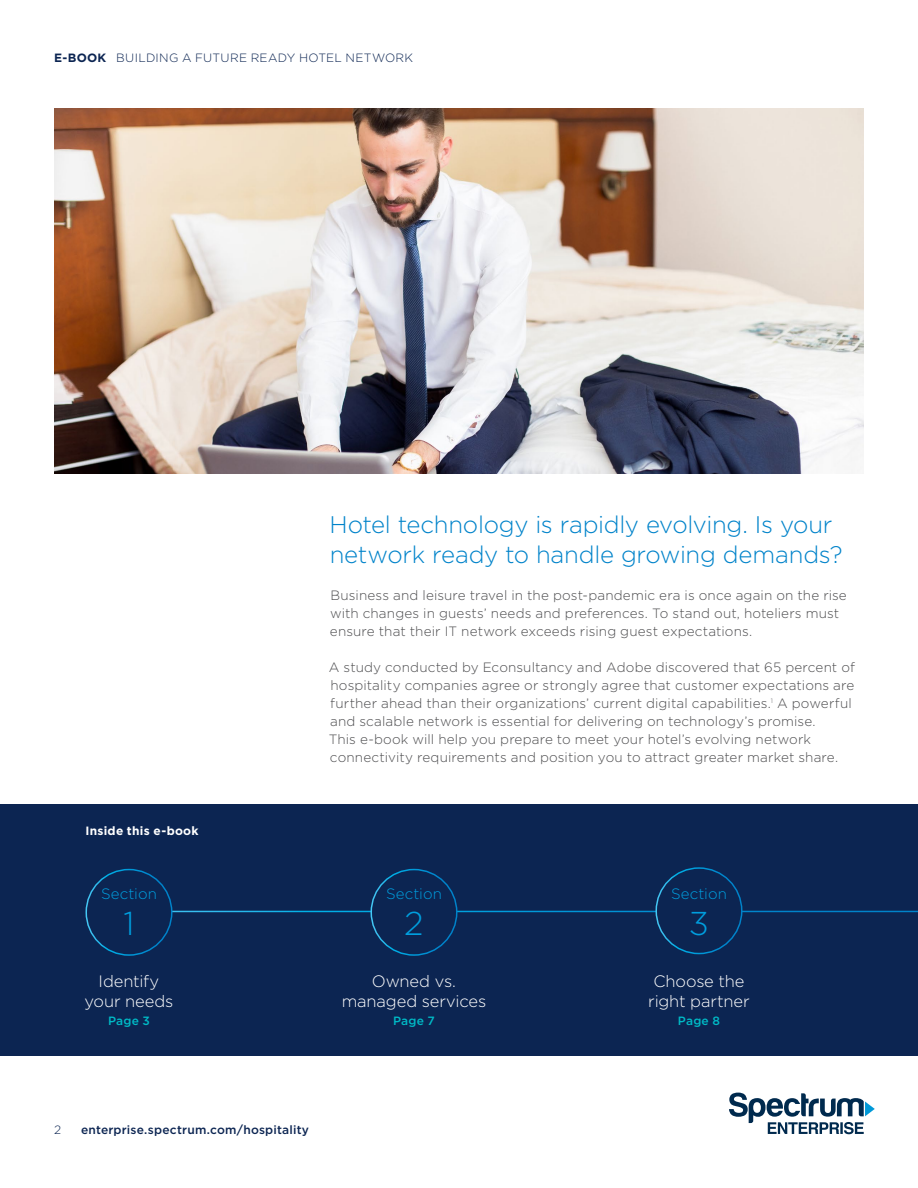
<style>
.page{position:relative;width:918px;height:1188px;background:#fff}
.page>*{position:absolute;margin:0;border:0;box-sizing:border-box;transform-origin:0 0}
.t1{font:300 33px "Gotham";color:#009ede}
.t2{font:300 24px/30px "Gotham";letter-spacing:-.01em;color:#0083ca}
.t3{font:300 16.5px/19.5px "Gotham";letter-spacing:-.005em;color:#fff;text-align:center}
.t4{font:300 15px "Gotham";letter-spacing:.01em;color:#009ede}
.t5{font:300 13.5px/18px "Gotham";letter-spacing:.01em;color:#4d4d4f}
.t6{font:300 12px "Gotham";letter-spacing:.025em;color:#0c2552}
.t7{font:500 12px "Gotham";letter-spacing:.02em;color:#0c2552}
.t8{font:700 12px "Gotham";letter-spacing:.02em;color:#fff}
.t9{font:500 12px "Gotham";letter-spacing:.015em;color:#00bac6}
.s1{font-weight:700}
</style>
<div class="page">
<div style="left:0;top:804px;width:918px;height:252px;background:#0c2552"></div>
<svg style="left:729px;top:1093px;width:146px;height:41px"></svg>
<hr style="left:128px;top:911px;width:790px;height:1px;background:#fff">
<div style="left:86px;top:870px;width:86px;height:85px;background:#0c2552;border-radius:50%"></div>
<div style="left:86px;top:869px;width:86px;height:87px;border:2px solid #fff;border-radius:50%"></div>
<div style="left:371px;top:870px;width:86px;height:85px;background:#0c2552;border-radius:50%"></div>
<div style="left:370px;top:869px;width:88px;height:87px;border:2px solid #fff;border-radius:50%"></div>
<div style="left:656px;top:868px;width:86px;height:86px;background:#0c2552;border-radius:50%"></div>
<div style="left:656px;top:867px;width:86px;height:87px;border:2px solid #fff;border-radius:50%"></div>
<img style="left:54px;top:108px;width:810px;height:366px">
<p class="t6" style="left:54px;top:52px;width:361px"><span class="s1">E-BOOK</span> BUILDING A FUTURE READY HOTEL NETWORK</p>
<p class="t8" style="left:85px;top:823px;width:115px">Inside this e-book</p>
<p class="t4" style="left:101px;top:885px;width:57px">Section</p>
<h1 class="t1" style="left:123px;top:905px;width:13px">1</h1>
<p class="t3" style="left:84px;top:971px;width:91px">Identify your needs</p>
<p class="t9" style="left:108px;top:1013px;width:43px">Page 3</p>
<h2 class="t2" style="left:329px;top:509px;width:515px">Hotel technology is rapidly evolving. Is your network ready to handle growing demands?</h2>
<p class="t5" style="left:330px;top:586px;width:518px">Business and leisure travel in the post-pandemic era is once again on the rise with changes in guests’ needs and preferences. To stand out, hoteliers must ensure that their IT network exceeds rising guest expectations.</p>
<p class="t5" style="left:329px;top:658px;width:528px">A study conducted by Econsultancy and Adobe discovered that 65 percent of hospitality companies agree or strongly agree that customer expectations are further ahead than their organizations’ current digital capabilities.<sup>1</sup> A powerful and scalable network is essential for delivering on technology’s promise.<br>This e-book will help you prepare to meet your hotel’s evolving network connectivity requirements and position you to attract greater market share.</p>
<p class="t4" style="left:386px;top:885px;width:57px">Section</p>
<h1 class="t1" style="left:404px;top:905px;width:21px">2</h1>
<p class="t3" style="left:342px;top:971px;width:146px">Owned vs. managed services</p>
<p class="t9" style="left:393px;top:1013px;width:43px">Page 7</p>
<p class="t4" style="left:671px;top:885px;width:57px">Section</p>
<h1 class="t1" style="left:689px;top:905px;width:22px">3</h1>
<p class="t3" style="left:648px;top:971px;width:103px">Choose the right partner</p>
<p class="t9" style="left:678px;top:1013px;width:44px">Page 8</p>
<p class="t6" style="left:54px;top:1123px;width:9px">2</p>
<p class="t7" style="left:81px;top:1122px;width:230px">enterprise.spectrum.com/hospitality</p>
</div>
